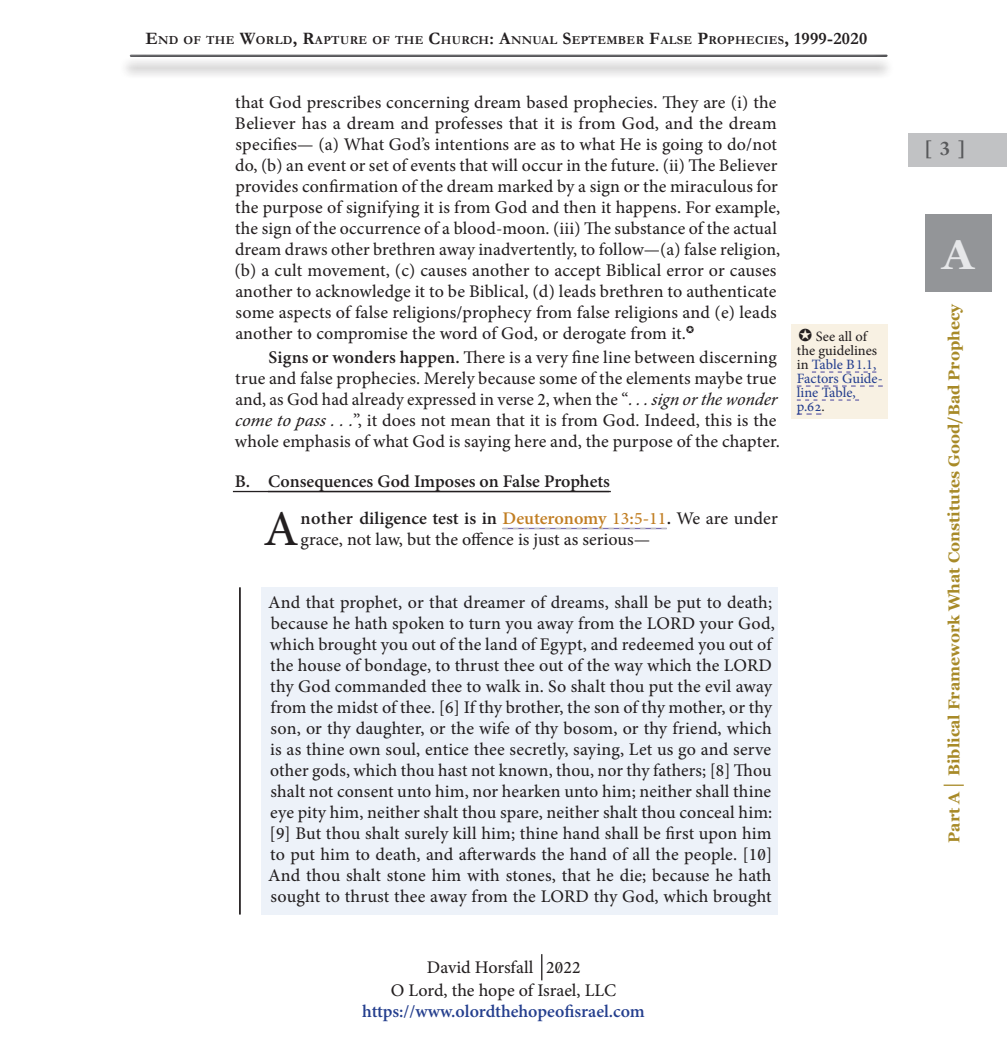
<style>
.page{position:relative;width:1007px;height:1050px;background:#fff}
.page>*{position:absolute;margin:0;border:0;box-sizing:border-box;transform-origin:0 0}
.t1{font:49.35px "Adobe Hebrew";color:#231f20}
.t2{font:700 42px "Georgia";color:#e6e7e9}
.t3{font:700 21px "Adobe Text Pro";color:#57585a}
.t4{font:17.5px/21px "Adobe Hebrew";letter-spacing:.005em;color:#231f20}
.t5{font:700 17.5px "Adobe Hebrew";color:#231f20}
.t6{font:700 17.5px "Adobe Hebrew";color:#253f8e}
.t7{font:700 15.75px "Georgia";color:#a88a28}
.t8{font:14px/14px "Adobe Hebrew";color:#253f8e}
.t9{font:700 12.25px "Garamond";letter-spacing:.03em;color:#231f20}
.s1{font-size:17.5px}
.s2{font-weight:700}
.s3{font-family:"Minion Pro";font-weight:500}
.s4{font-style:italic}
.s5{font-weight:700;color:#c17e23}
.s6{font-family:"Minion Pro";font-weight:500;color:#c17e23}
.s7{color:#231f20}
.s8{font-family:"Minion Pro"}
</style>
<div class="page">
<svg style="left:943px;top:785px;width:20px;height:1px"></svg>
<div style="left:924px;top:214px;width:66px;height:78px;background:#939598"></div>
<hr style="left:233px;top:491px;width:377px;height:1px;background:#231f20">
<svg style="left:502px;top:528px;width:164px;height:1px"></svg>
<div style="left:261px;top:587px;width:516px;height:328px;background:#edf2f9"></div>
<hr style="left:239px;top:587px;width:2px;height:328px;background:#231f20">
<div style="left:791px;top:324px;width:97px;height:95px;background:#f8f1e3"></div>
<svg style="left:812px;top:372px;width:64px;height:1px"></svg>
<svg style="left:796px;top:386px;width:86px;height:1px"></svg>
<svg style="left:796px;top:400px;width:62px;height:1px"></svg>
<svg style="left:796px;top:414px;width:25px;height:1px"></svg>
<svg style="left:541px;top:954px;width:1px;height:26px"></svg>
<div style="left:908px;top:133px;width:98px;height:33px;background:#c1c2c4"></div>
<div style="left:119px;top:57px;width:775px;height:22px;background:#231f20;opacity:.62"></div>
<div style="left:129px;top:53px;width:761px;height:7px;background:#231f20;opacity:.75"></div>
<p class="t9" style="left:145px;top:32px;width:723px"><span class="s1">E</span>ND OF THE <span class="s1">W</span>ORLD<span class="s1">, R</span>APTURE OF THE <span class="s1">C</span>HURCH<span class="s1">: A</span>NNUAL <span class="s1">S</span>EPTEMBER <span class="s1">F</span>ALSE <span class="s1">P</span>ROPHECIES <span class="s1">, 1999-2020</span></p>
<p class="t4" style="left:234px;top:92px;width:547px">that God prescribes concerning dream based prophecies. They are (i) the Believer has a dream and professes that it is from God, and the dream specifies— (a) What God’s intentions are as to what He is going to do/not do, (b) an event or set of events that will occur in the future. (ii) The Believer provides confirmation of the dream marked by a sign or the miraculous for the purpose of signifying it is from God and then it happens. For example, the sign of the occurrence of a blood-moon. (iii) The substance of the actual dream draws other brethren away inadvertently, to follow—(a) false religion, (b) a cult movement, (c) causes another to accept Biblical error or causes another to acknowledge it to be Biblical, (d) leads brethren to authenticate some aspects of false religions/prophecy from false religions and (e) leads another to compromise the word of God, or derogate from it.✪</p>
<p class="t4" style="left:235px;top:347px;width:546px;text-indent:34px"><span class="s2">Signs or wonders happen.</span> There is a very fine line between discerning true and false prophecies. Merely because some of the elements maybe true and, as God had already expressed in verse <span class="s3">2</span>, when the “<span class="s4">...sign or the wonder come to pass . . .</span>”, it does not mean that it is from God. Indeed, this is the whole emphasis of what God is saying here and, the purpose of the chapter.</p>
<p class="t5" style="left:235px;top:471px;width:376px">B. Consequences God Imposes on False Prophets</p>
<h1 class="t1" style="left:263px;top:499px;width:37px">A</h1>
<p class="t4" style="left:300px;top:508px;width:478px"><span class="s2">nother diligence test is in</span> <span class="s5">Deuteronomy</span> <span class="s6">13</span><span class="s5">:</span><span class="s6">5</span><span class="s5">-</span><span class="s6">11</span><span class="s2">.</span> We are under grace, not law, but the offence is just as serious—</p>
<p class="t8" style="left:796px;top:330px;width:87px"><span class="s7">✪ See all of the guidelines in</span> Table B <span class="s8">1</span>.<span class="s8">1</span>,<br>Factors Guide&shy;line Table, p.62<span class="s7">.</span></p>
<p class="t4" style="left:268px;top:592px;width:508px">And that prophet, or that dreamer of dreams, shall be put to death; because he hath spoken to turn you away from the LORD your God, which brought you out of the land of Egypt, and redeemed you out of the house of bondage, to thrust thee out of the way which the LORD thy God commanded thee to walk in. So shalt thou put the evil away from the midst of thee. [<span class="s3">6</span>] If thy brother, the son of thy mother, or thy son, or thy daughter, or the wife of thy bosom, or thy friend, which is as thine own soul, entice thee secretly, saying, Let us go and serve other gods, which thou hast not known, thou, nor thy fathers; [<span class="s3">8</span>] Thou shalt not consent unto him, nor hearken unto him; neither shall thine eye pity him, neither shalt thou spare, neither shalt thou conceal him: [<span class="s3">9</span>] But thou shalt surely kill him; thine hand shall be first upon him to put him to death, and afterwards the hand of all the people. [<span class="s3">10</span>] And thou shalt stone him with stones, that he die; because he hath sought to thrust thee away from the LORD thy God, which brought</p>
<p class="t4" style="left:391px;top:957px;width:227px;line-height:22.6px;text-align:center">David Horsfall <span class="s3">2022<br></span>O Lord, the hope of Israel, LLC</p>
<p class="t6" style="left:362px;top:1001px;width:284px">https://www.olordthehopeofisrael.com</p>
<p class="t3" style="left:924px;top:135px;width:42px">[3]</p>
<h2 class="t2" style="left:942px;top:223px;width:33px">A</h2>
<p class="t7" style="left:941px;top:843px;width:541px;rotate:-90deg">Part A Biblical Framework What Constitutes Good/Bad Prophecy</p>
</div>
